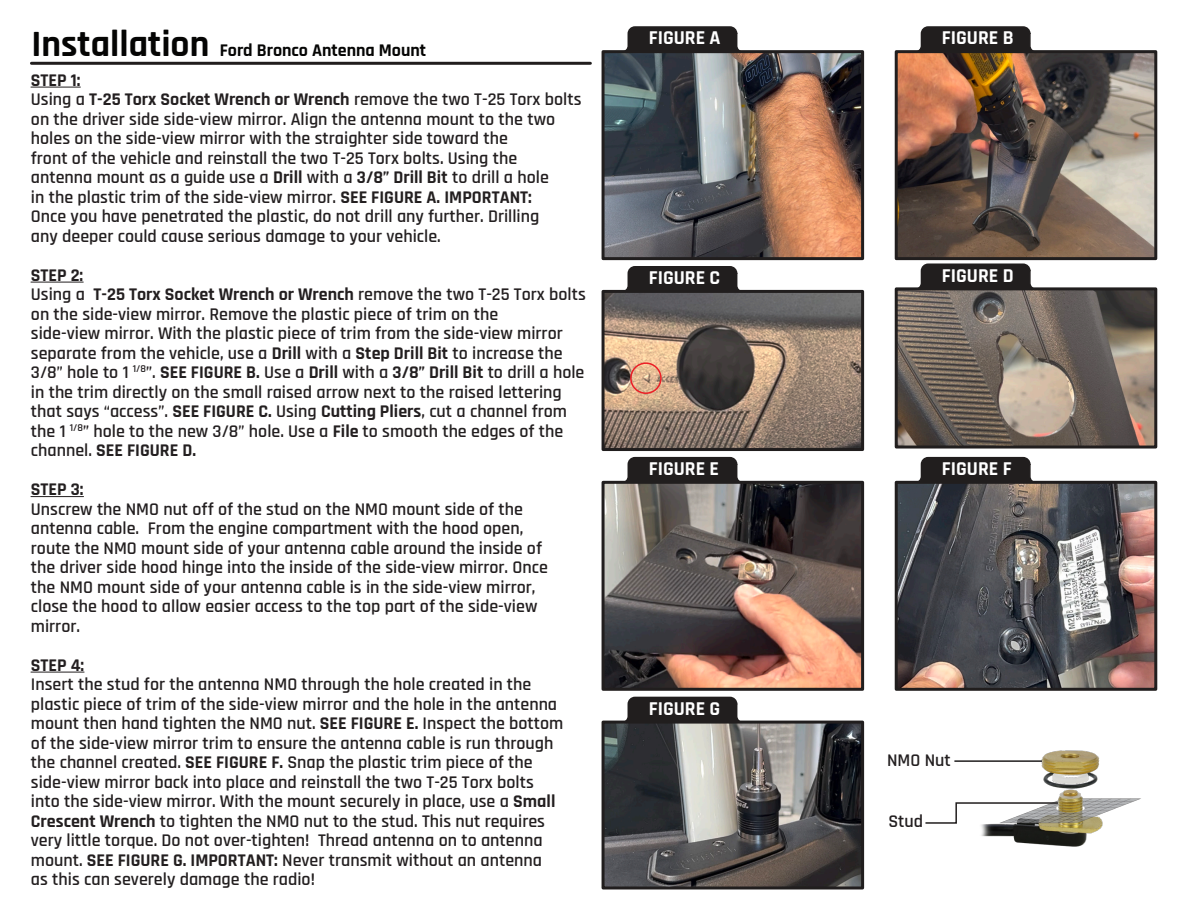
<style>
.page{position:relative;width:1188px;height:918px;background:#fff}
.page>*{position:absolute;margin:0;border:0;box-sizing:border-box;transform-origin:0 0}
.t1{font:700 19.8px "Rajdhani";color:#fff}
.t2{font:600 18px/19.5px "Rajdhani";color:#231f20}
.t3{font:700 18px "Rajdhani";color:#050504}
.t4{font:700 18px "Rajdhani";color:#231f20}
.s1{font-size:37.5px}
.s2{font-weight:700}
</style>
<div class="page">
<img style="left:981px;top:750px;width:160px;height:97px">
<svg style="left:925px;top:802px;width:134px;height:22px"></svg>
<hr style="left:954px;top:760px;width:88px;height:2px;background:#211e1e">
<svg style="left:913px;top:456px;width:125px;height:25px;background:#434141"></svg>
<img style="left:899px;top:485px;width:254px;height:202px">
<div style="left:895px;top:481px;width:262px;height:210px;border:3px solid #211e1e"></div>
<hr style="left:31px;top:62px;width:559px;height:3px;background:#211e1e">
<svg style="left:620px;top:456px;width:125px;height:25px;background:#434141"></svg>
<img style="left:606px;top:485px;width:254px;height:202px">
<div style="left:602px;top:481px;width:262px;height:210px;border:3px solid #211e1e"></div>
<svg style="left:620px;top:696px;width:125px;height:25px;background:#413f3f"></svg>
<img style="left:606px;top:725px;width:254px;height:160px">
<div style="left:602px;top:721px;width:262px;height:168px;border:3px solid #211e1e"></div>
<svg style="left:625px;top:26px;width:115px;height:24px;background:#2e2b2b"></svg>
<img style="left:606px;top:54px;width:254px;height:202px">
<div style="left:602px;top:50px;width:262px;height:210px;border:3px solid #211e1e"></div>
<svg style="left:620px;top:266px;width:125px;height:24px;background:#3d3a3a"></svg>
<img style="left:606px;top:294px;width:254px;height:153px">
<div style="left:602px;top:290px;width:262px;height:161px;border:3px solid #211e1e"></div>
<div style="left:630px;top:362px;width:32px;height:32px;border:2px solid #ec1f26;border-radius:50%"></div>
<svg style="left:918px;top:26px;width:115px;height:24px;background:#2e2b2b"></svg>
<img style="left:899px;top:54px;width:254px;height:202px">
<div style="left:895px;top:50px;width:262px;height:210px;border:3px solid #211e1e"></div>
<svg style="left:919px;top:263px;width:114px;height:24px;background:#2e2c2c"></svg>
<img style="left:899px;top:291px;width:254px;height:154px">
<div style="left:895px;top:287px;width:262px;height:162px;border:3px solid #211e1e"></div>
<hr style="left:31px;top:87px;width:49px;height:1px;background:#231f20">
<hr style="left:31px;top:282px;width:52px;height:1px;background:#231f20">
<hr style="left:31px;top:496px;width:53px;height:1px;background:#231f20">
<hr style="left:31px;top:672px;width:53px;height:1px;background:#231f20">
<p class="t3" style="left:31px;top:39px;width:396px"><span class="s1">Installation</span> Ford Bronco Antenna Mount</p>
<p class="t2" style="left:31px;top:71px;width:552px"><span class="s2">STEP 1:<br></span>Using a <span class="s2">T-25 Torx Socket Wrench or Wrench</span> remove the two T-25 Torx bolts on the driver side side-view mirror. Align the antenna mount to the two holes on the side-view mirror with the straighter side toward the<br>front of the vehicle and reinstall the two T-25 Torx bolts. Using the antenna mount as a guide use a <span class="s2">Drill</span> with a <span class="s2">3/8” Drill Bit</span> to drill a hole<br>in the plastic trim of the side-view mirror. <span class="s2">SEE FIGURE A. IMPORTANT:<br></span>Once you have penetrated the plastic, do not drill any further. Drilling<br>any deeper could cause serious damage to your vehicle.</p>
<p class="t2" style="left:31px;top:266px;width:556px"><span class="s2">STEP 2:<br></span>Using a <span class="s2">T-25 Torx Socket Wrench or Wrench</span> remove the two T-25 Torx bolts on the side-view mirror. Remove the plastic piece of trim on the<br>side-view mirror. With the plastic piece of trim from the side-view mirror separate from the vehicle, use a <span class="s2">Drill</span> with a <span class="s2">Step Drill Bit</span> to increase the 3/8” hole to 1 <sup>1/8</sup>”. <span class="s2">SEE FIGURE B.</span> Use a <span class="s2">Drill</span> with a <span class="s2">3/8” Drill Bit</span> to drill a hole in the trim directly on the small raised arrow next to the raised lettering that says “access”. <span class="s2">SEE FIGURE C.</span> Using <span class="s2">Cutting Pliers</span>, cut a channel from the 1 <sup>1/8</sup>” hole to the new 3/8” hole. Use a <span class="s2">File</span> to smooth the edges of the channel. <span class="s2">SEE FIGURE D.</span></p>
<p class="t4" style="left:31px;top:478px;width:54px">STEP 3:</p>
<p class="t2" style="left:31px;top:500px;width:518px">Unscrew the NMO nut off of the stud on the NMO mount side of the antenna cable. From the engine compartment with the hood open, route the NMO mount side of your antenna cable around the inside of the driver side hood hinge into the inside of the side-view mirror. Once the NMO mount side of your antenna cable is in the side-view mirror, close the hood to allow easier access to the top part of the side-view mirror.</p>
<p class="t4" style="left:31px;top:654px;width:55px">STEP 4:</p>
<p class="t2" style="left:31px;top:675px;width:534px">Insert the stud for the antenna NMO through the hole created in the plastic piece of trim of the side-view mirror and the hole in the antenna mount then hand tighten the NMO nut. <span class="s2">SEE FIGURE E.</span> Inspect the bottom of the side-view mirror trim to ensure the antenna cable is run through the channel created. <span class="s2">SEE FIGURE F.</span> Snap the plastic trim piece of the side-view mirror back into place and reinstall the two T-25 Torx bolts into the side-view mirror. With the mount securely in place, use a <span class="s2">Small Crescent Wrench</span> to tighten the NMO nut to the stud. This nut requires very little torque. Do not over-tighten! Thread antenna on to antenna mount. <span class="s2">SEE FIGURE G. IMPORTANT:</span> Never transmit without an antenna as this can severely damage the radio!</p>
<p class="t1" style="left:649px;top:26px;width:73px">FIGURE A</p>
<p class="t1" style="left:649px;top:266px;width:73px">FIGURE C</p>
<p class="t1" style="left:649px;top:457px;width:72px">FIGURE E</p>
<p class="t1" style="left:649px;top:696px;width:73px">FIGURE G</p>
<p class="t1" style="left:942px;top:26px;width:73px">FIGURE B</p>
<p class="t1" style="left:942px;top:263px;width:73px">FIGURE D</p>
<p class="t1" style="left:942px;top:457px;width:71px">FIGURE F</p>
<p class="t2" style="left:887px;top:751px;width:65px">NMO Nut</p>
<p class="t2" style="left:888px;top:812px;width:36px">Stud</p>
</div>
